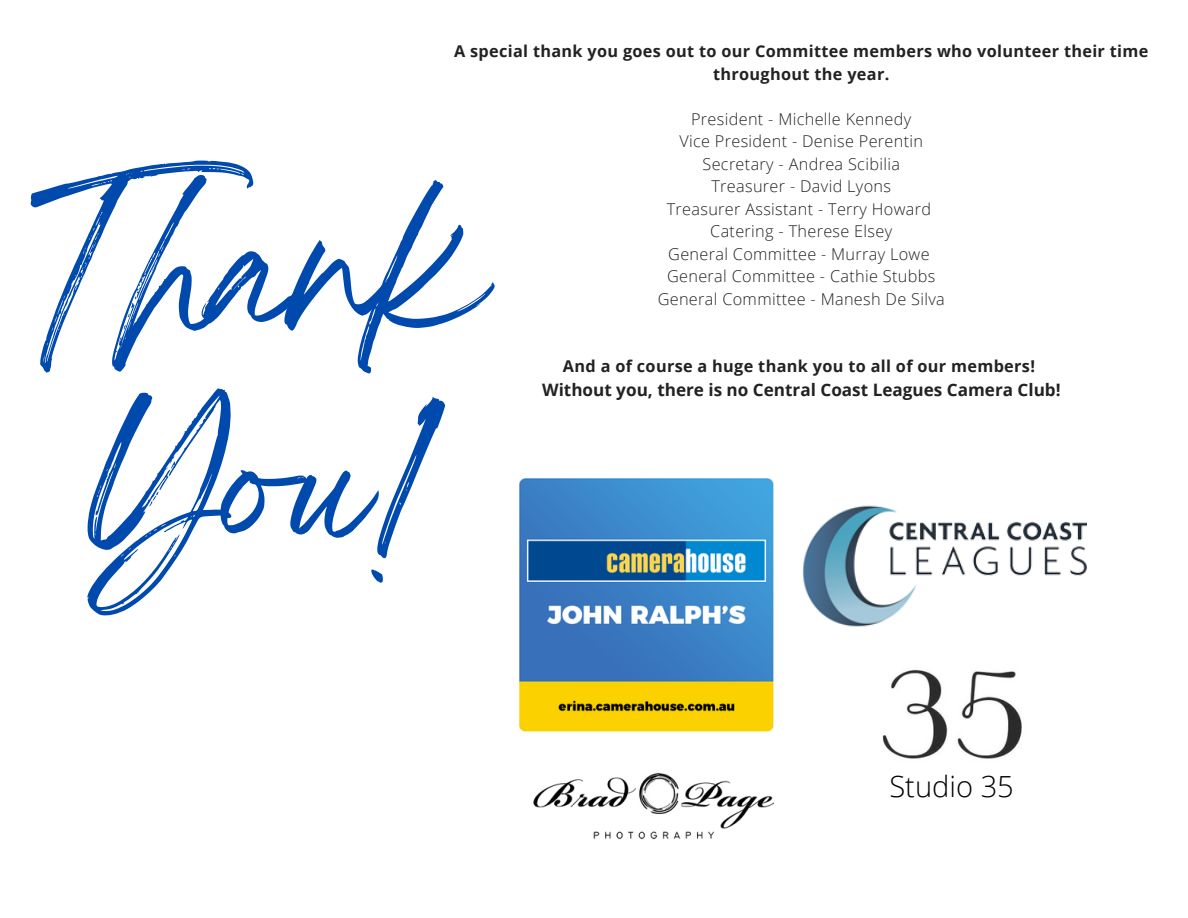
<style>
.page{position:relative;width:1188px;height:918px;background:#fff}
.page>*{position:absolute;margin:0;border:0;box-sizing:border-box;transform-origin:0 0}
.t1{font:154.65px/216px "Breathing";color:#004aad;text-align:center}
.t2{font:300 29.1px "Open Sans";color:#000}
.t3{font:700 17.1px "Open Sans";color:#222}
.t4{font:300 16.2px/22.5px "Open Sans";letter-spacing:.02em;color:#222;text-align:center}
.t5{font:700 16.2px/22.5px "Open Sans";letter-spacing:.02em;color:#222;text-align:center}
</style>
<div class="page">
<img style="left:802px;top:505px;width:285px;height:122px">
<img style="left:520px;top:478px;width:253px;height:254px">
<img style="left:533px;top:773px;width:240px;height:67px">
<img style="left:882px;top:669px;width:140px;height:90px">
<p class="t5" style="left:454px;top:40px;width:696px">A special thank you goes out to our Committee members who volunteer their time throughout the year.</p>
<p class="t4" style="left:658px;top:107px;width:288px">President - Michelle Kennedy<br>Vice President - Denise Perentin<br>Secretary - Andrea Scibilia<br>Treasurer - David Lyons<br>Treasurer Assistant - Terry Howard<br>Catering - Therese Elsey<br>General Committee - Murray Lowe<br>General Committee - Cathie Stubbs<br>General Committee - Manesh De Silva</p>
<h1 class="t1" style="left:30px;top:205px;width:458px">Thank<br>You!</h1>
<p class="t5" style="left:563px;top:355px;width:474px">And a of course a huge thank you to all of our members!</p>
<p class="t3" style="left:542px;top:377px;width:520px">Without you, there is no Central Coast Leagues Camera Club!</p>
<h2 class="t2" style="left:889px;top:766px;width:126px">Studio 35</h2>
</div>
